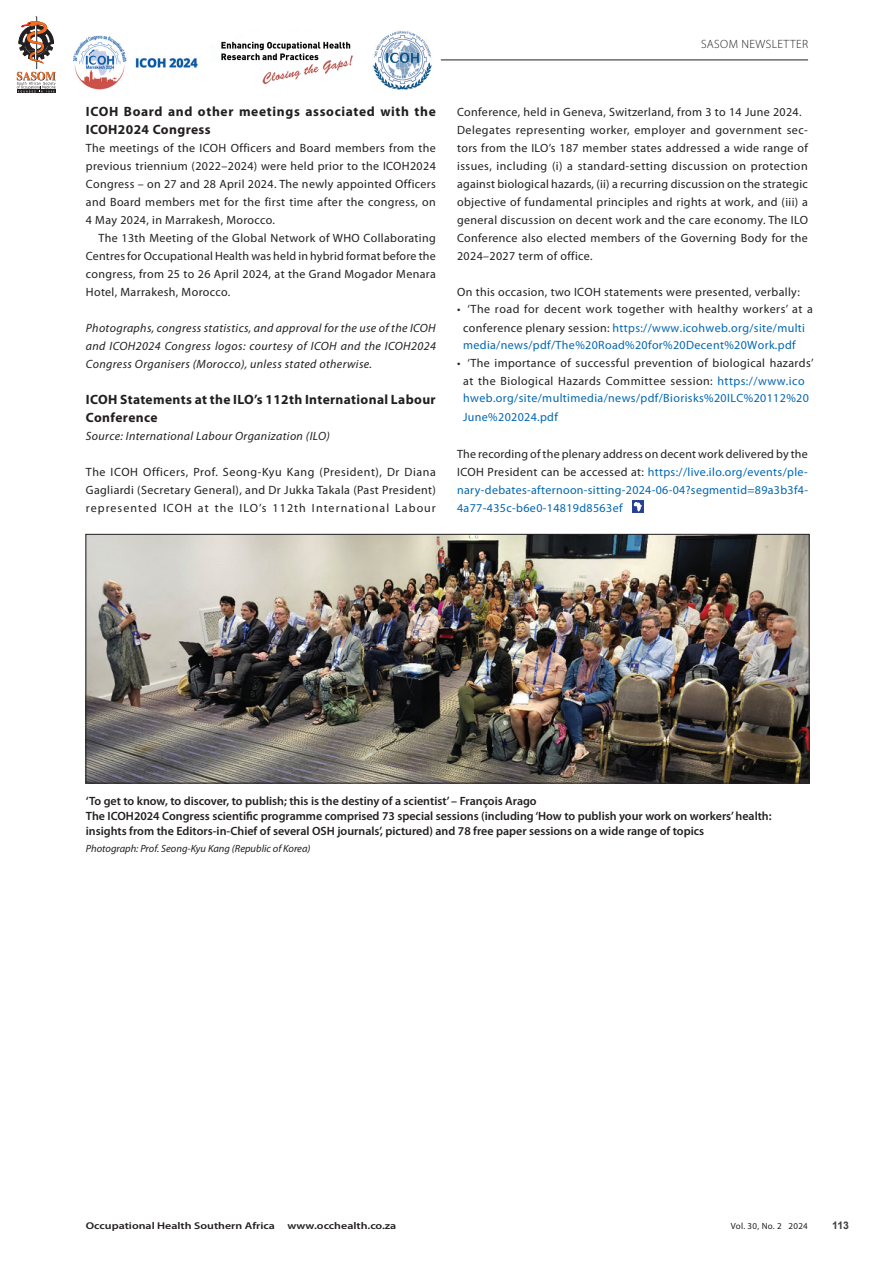
<style>
.page{position:relative;width:893px;height:1263px;background:#fff}
.page>*{position:absolute;margin:0;border:0;box-sizing:border-box;transform-origin:0 0}
.t1{font:700 13.5px/18px "Myriad Pro";letter-spacing:.05em;color:#231f20}
.t2{font:700 13.5px/18px "Myriad Pro";letter-spacing:.03em;color:#231f20}
.t3{font:12px/18px "Myriad Pro";letter-spacing:.03em;color:#231f20;text-align:justify}
.t4{font:12px/18px "Myriad Pro";letter-spacing:.03em;color:#0166b3}
.t5{font:600 12px/15px "Myriad Pro";color:#231f20}
.t6{font:italic 12px/18px "Myriad Pro";letter-spacing:.03em;color:#231f20;text-align:justify}
.t7{font:300 12px "Myriad Pro";letter-spacing:.03em;color:#231f20}
.t8{font:italic 10.5px "Myriad Pro";color:#231f20}
.t9{font:700 10.5px "Arial";color:#3e3e3f}
.t10{font:600 9.9px "Myriad Pro";color:#231f20;scale:1.21 1}
.t11{font:9px "Myriad Pro";letter-spacing:.03em;color:#231f20}
.s1{color:#231f20}
.s2{color:#0166b3}
</style>
<div class="page">
<svg style="left:632px;top:501px;width:12px;height:11px"></svg>
<img style="left:73px;top:35px;width:125px;height:55px">
<img style="left:221px;top:41px;width:132px;height:44px">
<img style="left:373px;top:31px;width:59px;height:59px">
<hr style="left:17px;top:90px;width:39px;height:3px;background:#231f20">
<hr style="left:35px;top:16px;width:1px;height:53px;background:#939598">
<hr style="left:36px;top:16px;width:1px;height:53px;background:#a8a9ad">
<hr style="left:37px;top:16px;width:1px;height:53px;background:#231f20">
<svg style="left:19px;top:20px;width:35px;height:44px"></svg>
<svg style="left:17px;top:72px;width:39px;height:20px"></svg>
<hr style="left:441px;top:60px;width:367px;height:1px;background:#231f20">
<img style="left:88px;top:536px;width:719px;height:245px">
<div style="left:86px;top:534px;width:723px;height:249px;border:1px solid #231f20"></div>
<p class="t7" style="left:701px;top:37px;width:109px">SASOM NEWSLETTER</p>
<p class="t1" style="left:86px;top:102px;width:352px">ICOH Board and other meetings associated with the<br>ICOH2024 Congress</p>
<p class="t3" style="left:86px;top:139px;width:351px">The meetings of the ICOH Officers and Board members from the previous triennium (2022–2024) were held prior to the ICOH2024<br>Congress – on 27 and 28 April 2024. The newly appointed Officers and Board members met for the first time after the congress, on 4 May 2024, in Marrakesh, Morocco.</p>
<p class="t3" style="left:86px;top:229px;width:351px;text-indent:13px">The 13th Meeting of the Global Network of WHO Collaborating Centres for Occupational Health was held in hybrid format before the congress, from 25 to 26 April 2024, at the Grand Mogador Menara Hotel, Marrakesh, Morocco.</p>
<p class="t6" style="left:86px;top:319px;width:352px">Photographs, congress statistics, and approval for the use of the ICOH and ICOH2024 Congress logos: courtesy of ICOH and the ICOH2024<br>Congress Organisers (Morocco), unless stated otherwise.</p>
<p class="t2" style="left:86px;top:390px;width:351px">ICOH Statements at the ILO’s 112th International Labour<br>Conference</p>
<p class="t6" style="left:86px;top:427px;width:245px">Source: International Labour Organization (ILO)</p>
<p class="t3" style="left:86px;top:463px;width:352px">The ICOH Officers, Prof. Seong-Kyu Kang (President), Dr Diana Gagliardi (Secretary General), and Dr Jukka Takala (Past President) represented ICOH at the ILO’s 112th International Labour</p>
<p class="t3" style="left:457px;top:103px;width:352px;text-align:left">Conference, held in Geneva, Switzerland, from 3 to 14 June 2024.<br>Delegates representing worker, employer and government sec&shy;tors from the ILO’s 187 member states addressed a wide range of issues, including (i) a standard-setting discussion on protection against biological hazards, (ii) a recurring discussion on the strategic objective of fundamental principles and rights at work, and (iii) a general discussion on decent work and the care economy. The ILO Conference also elected members of the Governing Body for the 2024–2027 term of office.</p>
<p class="t3" style="left:457px;top:283px;width:344px">On this occasion, two ICOH statements were presented, verbally:</p>
<p class="t4" style="left:463px;top:300px;width:351px;text-indent:-6px"><span class="s1">• ‘The road for decent work together with healthy workers’ at a conference plenary session:</span> https://www.icohweb.org/site/multi&shy;media/news/pdf/The%20Road%20for%20Decent%20Work.pdf</p>
<p class="t3" style="left:463px;top:354px;width:352px;text-align:left;text-indent:-6px">• ‘The importance of successful prevention of biological hazards’ at the Biological Hazards Committee session: <span class="s2">https://www.ico&shy;hweb.org/site/multimedia/news/pdf/Biorisks%20ILC%20112%20<br>June%202024.pdf</span></p>
<p class="t4" style="left:457px;top:445px;width:352px;text-align:justify"><span class="s1">The recording of the plenary address on decent work delivered by the ICOH President can be accessed at:</span> https://live.ilo.org/events/ple&shy;nary-debates-afternoon-sitting-2024-06-04?segmentid=89a3b3f4- 4a77-435c-b6e0-14819d8563ef</p>
<p class="t5" style="left:86px;top:793px;width:687px">‘To get to know, to discover, to publish; this is the destiny of a scientist’ – François Arago<br>The ICOH2024 Congress scientific programme comprised 73 special sessions (including ‘How to publish your work on workers’ health: insights from the Editors-in-Chief of several OSH journals’, pictured) and 78 free paper sessions on a wide range of topics</p>
<p class="t8" style="left:86px;top:841px;width:226px">Photograph: Prof. Seong-Kyu Kang (Republic of Korea)</p>
<p class="t10" style="left:86px;top:1219px;width:158px">Occupational Health Southern Africa</p>
<p class="t10" style="left:287px;top:1219px;width:92px">www.occhealth.co.za</p>
<p class="t11" style="left:731px;top:1220px;width:79px">Vol. 30, No. 2 2024</p>
<p class="t9" style="left:832px;top:1218px;width:18px">113</p>
</div>
